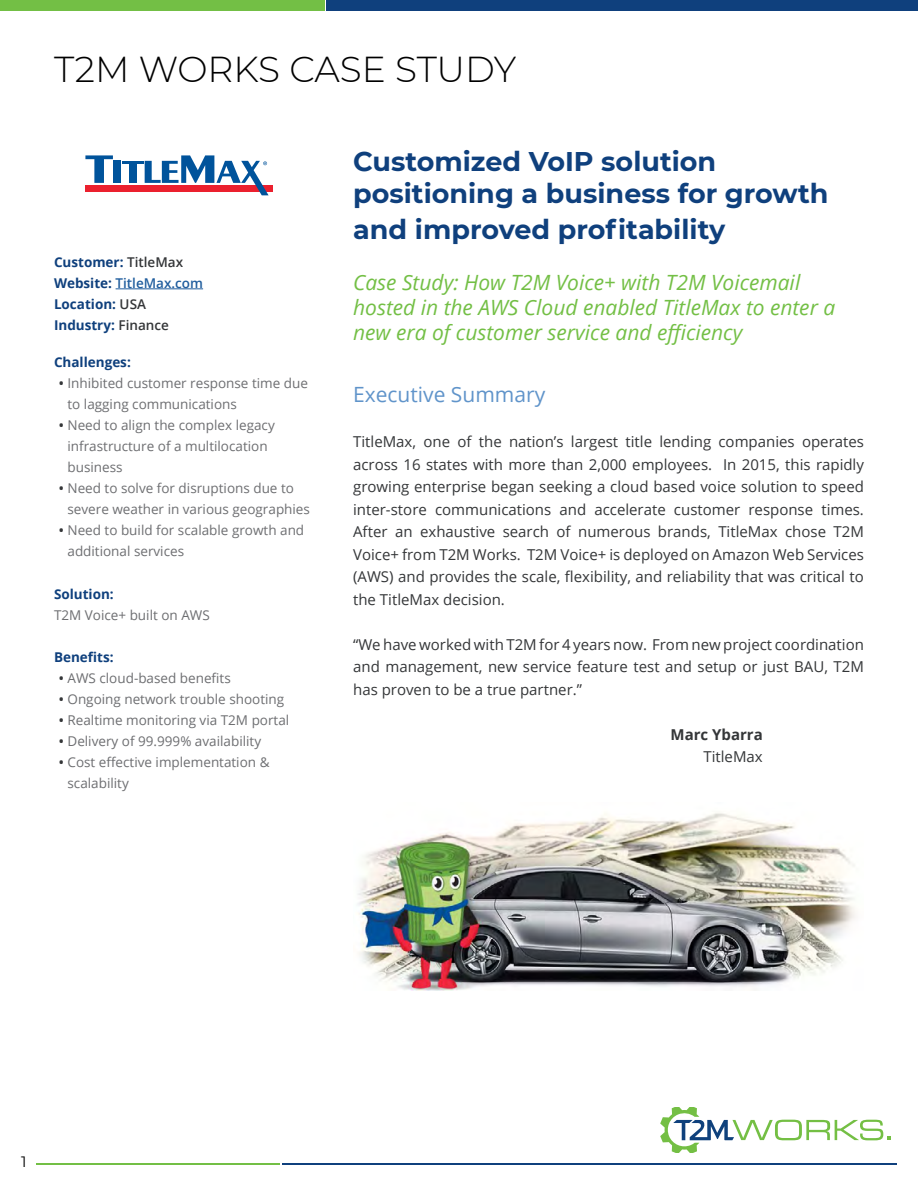
<style>
.page{position:relative;width:918px;height:1188px;background:#fff}
.page>*{position:absolute;margin:0;border:0;box-sizing:border-box;transform-origin:0 0}
.t1{font:300 36px "Montserrat";color:#000}
.t2{font:700 27px/32.4px "Montserrat";color:#0f407d}
.t3{font:italic 21px/25.2px "Open Sans";color:#73bf45}
.t4{font:21px "Open Sans";color:#6094ca}
.t5{font:15px/22.5px "Open Sans";color:#343638;text-align:justify}
.t6{font:700 15px "Open Sans";color:#343638}
.t7{font:15px "Montserrat";color:#000}
.t8{font:13.5px/21px "Open Sans";color:#6d6e71}
.t9{font:700 13.5px/21px "Open Sans";color:#0f407d}
.s1{font-weight:600;color:#343638}
.s2{font-weight:600;color:#215e9e}
</style>
<div class="page">
<div style="left:326px;top:0;width:592px;height:10px;background:#0f407d"></div>
<div style="left:0;top:0;width:324px;height:10px;background:#73bf45"></div>
<hr style="left:282px;top:1163px;width:615px;height:2px;background:#0f407d">
<hr style="left:37px;top:1163px;width:243px;height:2px;background:#73bf45">
<svg style="left:660px;top:1107px;width:231px;height:45px"></svg>
<hr style="left:116px;top:289px;width:87px;height:1px;background:#215e9e">
<div style="left:85px;top:186px;width:187px;height:6px;background:#eb202e"></div>
<svg style="left:85px;top:155px;width:28px;height:28px"></svg>
<div style="left:113px;top:161px;width:7px;height:22px;background:#00539b"></div>
<hr style="left:122px;top:161px;width:21px;height:3px;background:#00539b">
<div style="left:129px;top:163px;width:7px;height:20px;background:#00539b"></div>
<svg style="left:145px;top:155px;width:124px;height:40px"></svg>
<img style="left:358px;top:813px;width:498px;height:177px">
<h1 class="t1" style="left:54px;top:45px;width:464px">T2M WORKS CASE STUDY</h1>
<p class="t9" style="left:54px;top:251px;width:151px">Customer: <span class="s1">TitleMax<br></span>Website: <span class="s2">TitleMax.com<br></span>Location: <span class="s1">USA<br></span>Industry: <span class="s1">Finance</span></p>
<p class="t9" style="left:54px;top:352px;width:78px">Challenges:</p>
<p class="t8" style="left:68px;top:373px;width:242px;text-indent:-9px"><span class="s1">•</span> Inhibited customer response time due to lagging communications</p>
<p class="t8" style="left:68px;top:415px;width:209px;text-indent:-9px"><span class="s1">•</span> Need to align the complex legacy infrastructure of a multilocation business</p>
<p class="t8" style="left:68px;top:478px;width:244px;text-indent:-9px"><span class="s1">•</span> Need to solve for disruptions due to severe weather in various geographies</p>
<p class="t8" style="left:68px;top:520px;width:238px;text-indent:-9px"><span class="s1">•</span> Need to build for scalable growth and additional services</p>
<p class="t9" style="left:54px;top:583px;width:61px">Solution:</p>
<p class="t8" style="left:54px;top:604px;width:157px">T2M Voice+ built on AWS</p>
<p class="t9" style="left:54px;top:646px;width:61px">Benefits:</p>
<p class="t8" style="left:59px;top:667px;width:174px"><span class="s1">•</span> AWS cloud-based benefits</p>
<p class="t8" style="left:59px;top:688px;width:227px"><span class="s1">•</span> Ongoing network trouble shooting</p>
<p class="t8" style="left:59px;top:709px;width:232px"><span class="s1">•</span> Realtime monitoring via T2M portal</p>
<p class="t8" style="left:59px;top:730px;width:204px"><span class="s1">•</span> Delivery of 99.999% availability</p>
<p class="t8" style="left:68px;top:751px;width:204px;text-indent:-9px"><span class="s1">•</span> Cost effective implementation &amp; scalability</p>
<h2 class="t2" style="left:353px;top:144px;width:477px">Customized VoIP solution positioning a business for growth</h2>
<h2 class="t2" style="left:353px;top:212px;width:374px">and improved profitability</h2>
<h3 class="t3" style="left:353px;top:269px;width:484px">Case Study: How T2M Voice+ with T2M Voicemail hosted in the AWS Cloud enabled TitleMax to enter a new era of customer service and efficiency</h3>
<h3 class="t4" style="left:353px;top:380px;width:194px">Executive Summary</h3>
<p class="t5" style="left:353px;top:430px;width:512px">TitleMax, one of the nation’s largest title lending companies operates across 16 states with more than 2,000 employees. In 2015, this rapidly growing enterprise began seeking a cloud based voice solution to speed inter-store communications and accelerate customer response times.<br>After an exhaustive search of numerous brands, TitleMax chose T2M Voice+ from T2M Works. T2M Voice+ is deployed on Amazon Web Services (AWS) and provides the scale, flexibility, and reliability that was critical to the TitleMax decision.</p>
<p class="t5" style="left:353px;top:633px;width:512px">“We have worked with T2M for 4 years now. From new project coordination and management, new service feature test and setup or just BAU, T2M has proven to be a true partner.”</p>
<p class="t6" style="left:671px;top:724px;width:94px">Marc Ybarra</p>
<p class="t5" style="left:703px;top:745px;width:61px">TitleMax</p>
<p class="t7" style="left:21px;top:1151px;width:7px">1</p>
</div>
